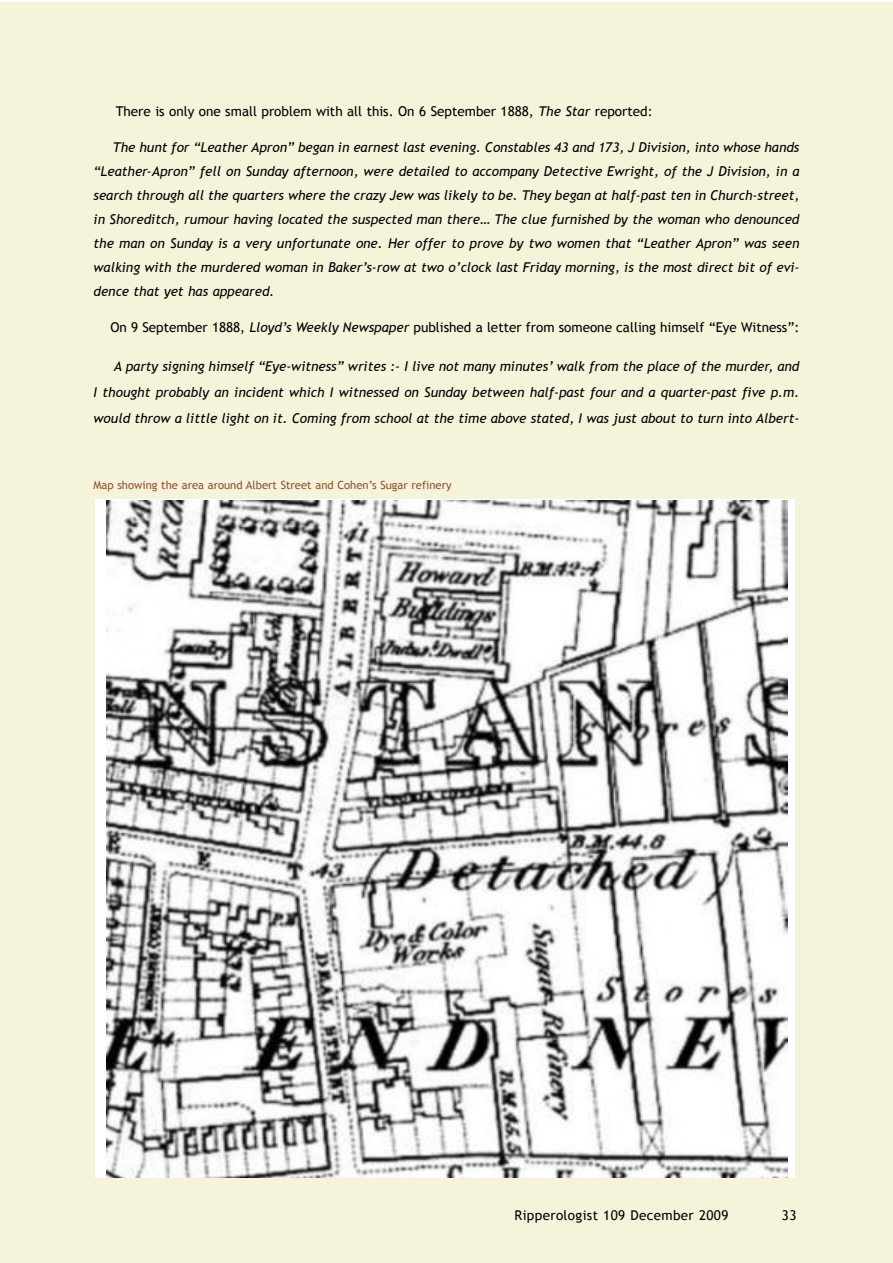
<style>
.page{position:relative;width:893px;height:1263px;background:#fff}
.page>*{position:absolute;margin:0;border:0;box-sizing:border-box;transform-origin:0 0}
.t1{font:italic 13.5px/24px "Trebuchet MS";color:#000;text-align:justify}
.t2{font:13.5px "Trebuchet MS";color:#000}
.t3{font:13.5px "Trebuchet MS";letter-spacing:.025em;color:#000}
.t4{font:11.25px "Trebuchet MS";color:#905131}
.s1{font-style:italic}
</style>
<div class="page">
<div style="left:0;top:2px;width:893px;height:1261px;background:#f5f4da"></div>
<div style="left:96px;top:499px;width:699px;height:679px;background:#fff"></div>
<img style="left:107px;top:501px;width:681px;height:677px">
<p class="t2" style="left:116px;top:104px;width:538px">There is only one small problem with all this. On 6 September 1888, <span class="s1">The Star</span> reported:</p>
<p class="t1" style="left:94px;top:135px;width:707px;text-indent:19px">The hunt for “Leather Apron” began in earnest last evening. Constables 43 and 173, J Division, into whose hands “Leather-Apron” fell on Sunday afternoon, were detailed to accompany Detective Ewright, of the J Division, in a search through all the quarters where the crazy Jew was likely to be. They began at half-past ten in Church-street, in Shoreditch, rumour having located the suspected man there… The clue furnished by the woman who denounced the man on Sunday is a very unfortunate one. Her offer to prove by two women that “Leather Apron” was seen walking with the murdered woman in Baker’s-row at two o’clock last Friday morning, is the most direct bit of evi&shy;dence that yet has appeared.</p>
<p class="t2" style="left:110px;top:320px;width:690px">On 9 September 1888, <span class="s1">Lloyd’s Weekly Newspaper</span> published a letter from someone calling himself “Eye Witness”:</p>
<p class="t1" style="left:94px;top:353px;width:707px;line-height:26.2px;text-indent:20px">A party signing himself “Eye-witness” writes :- I live not many minutes’ walk from the place of the murder, and I thought probably an incident which I witnessed on Sunday between half-past four and a quarter-past five p.m. would throw a little light on it. Coming from school at the time above stated, I was just about to turn into Albert-</p>
<p class="t4" style="left:94px;top:478px;width:360px">Map showing the area around Albert Street and Cohen’s Sugar refinery</p>
<p class="t3" style="left:514px;top:1207px;width:215px">Ripperologist 109 December 2009</p>
<p class="t2" style="left:782px;top:1207px;width:16px">33</p>
</div>
